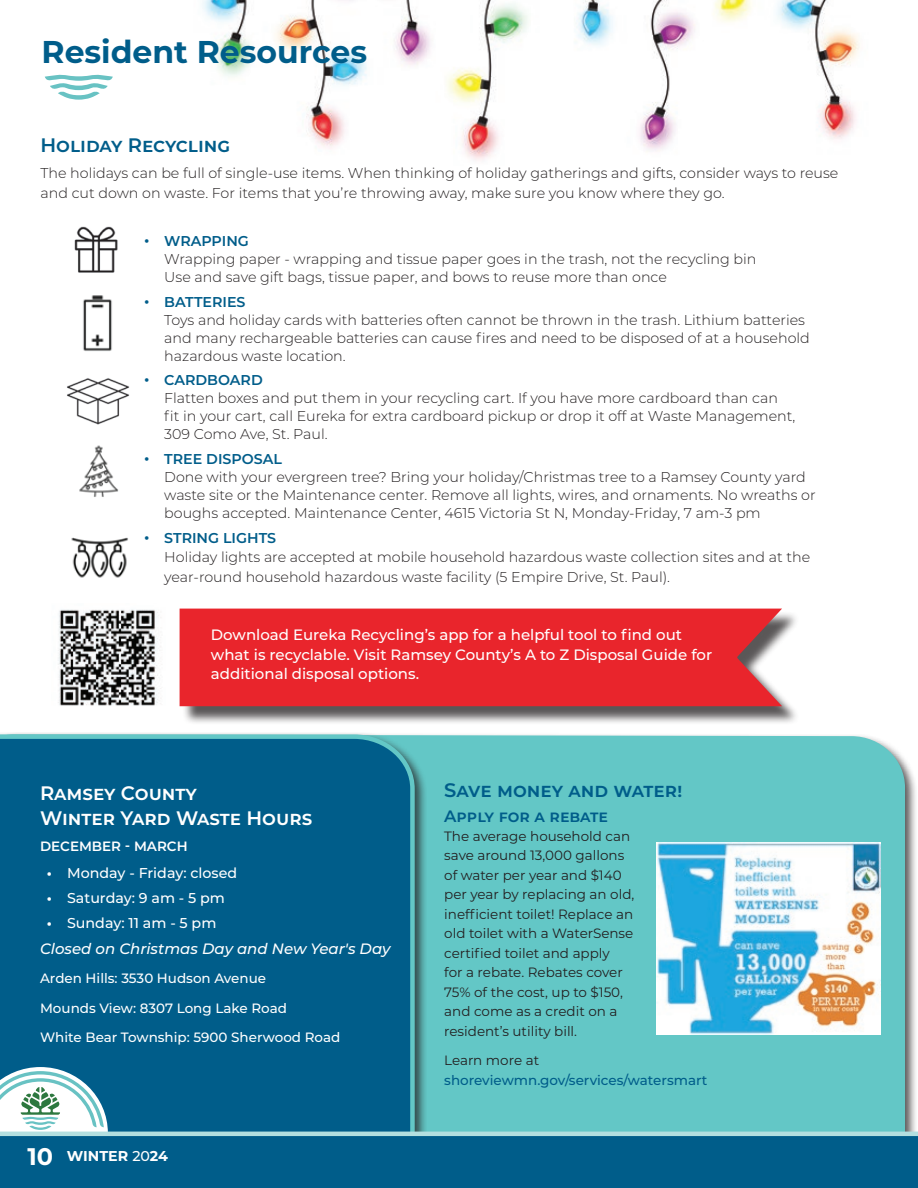
<style>
.page{position:relative;width:918px;height:1188px;background:#fff}
.page>*{position:absolute;margin:0;border:0;box-sizing:border-box;transform-origin:0 0}
.t1{font:700 31.5px "Montserrat";color:#005d8a}
.t2{font:600 19.5px "Montserrat";color:#005d8a}
.t3{font:600 19.5px/24px "Montserrat";color:#fff}
.t4{font:600 16.5px "Montserrat";color:#005d8a}
.t5{font:500 15px/19.5px "Montserrat";color:#fff}
.t6{font:italic 500 15px "Montserrat";color:#fff}
.t7{font:300 14.25px/18px "Montserrat";color:#231f20}
.t8{font:500 14.25px "Montserrat";color:#fff}
.t9{font:700 14.25px "Montserrat";color:#fff}
.t10{font:13.5px/19.5px "Montserrat";color:#231f20}
.t11{font:500 13.5px/29.2px "Montserrat";color:#fff}
.t12{font:500 13.5px "Montserrat";color:#005d8a}
.t13{font:600 13.5px "Montserrat";color:#fff}
.s1{font-weight:700;color:#005d8a}
.s2{font-weight:600;color:#005d8a}
.s3{font-weight:700}
.s4{font-size:24px}
.s5{font-weight:500}
</style>
<div class="page">
<img style="left:202px;top:0;width:658px;height:160px">
<div style="left:182px;top:611px;width:617px;height:114px;background:#231f20;opacity:.75"></div>
<div style="left:180px;top:609px;width:602px;height:97px;background:#e9252c"></div>
<img style="left:58px;top:609px;width:103px;height:97px">
<div style="left:427px;top:735px;width:478px;height:397px;background:#63c7c6"></div>
<div style="left:0;top:731px;width:427px;height:449px;background:#231f20;opacity:.75"></div>
<div style="left:0;top:732px;width:417px;height:400px;background:#005d8a"></div>
<img style="left:656px;top:842px;width:225px;height:193px">
<img style="left:74px;top:226px;width:44px;height:47px">
<img style="left:67px;top:378px;width:63px;height:47px">
<img style="left:79px;top:445px;width:40px;height:52px">
<img style="left:71px;top:537px;width:57px;height:41px">
<img style="left:83px;top:295px;width:29px;height:56px">
<div style="left:0;top:1136px;width:918px;height:52px;background:#005d8a"></div>
<svg style="left:0;top:1067px;width:108px;height:65px"></svg>
<hr style="left:0;top:1132px;width:918px;height:4px;background:#b3dfe0">
<svg style="left:45px;top:75px;width:68px;height:25px"></svg>
<h1 class="t1" style="left:42px;top:29px;width:327px">Resident Resources</h1>
<h2 class="t2" style="left:40px;top:131px;width:191px">Holiday Recycling</h2>
<p class="t7" style="left:40px;top:163px;width:799px;line-height:19.5px">The holidays can be full of single-use items. When thinking of holiday gatherings and gifts, consider ways to reuse and cut down on waste. For items that you’re throwing away, make sure you know where they go.</p>
<p class="t7" style="left:164px;top:231px;width:594px;text-indent:-20px"><span class="s1">•</span> <span class="s2">WRAPPING<br></span>Wrapping paper - wrapping and tissue paper goes in the trash, not the recycling bin<br>Use and save gift bags, tissue paper, and bows to reuse more than once</p>
<p class="t7" style="left:164px;top:292px;width:647px;text-indent:-20px"><span class="s1">•</span> <span class="s2">BATTERIES<br></span>Toys and holiday cards with batteries often cannot be thrown in the trash. Lithium batteries and many rechargeable batteries can cause fires and need to be disposed of at a household hazardous waste location.</p>
<p class="t7" style="left:164px;top:371px;width:633px;text-indent:-20px"><span class="s1">•</span> <span class="s2">CARDBOARD<br></span>Flatten boxes and put them in your recycling cart. If you have more cardboard than can fit in your cart, call Eureka for extra cardboard pickup or drop it off at Waste Management, 309 Como Ave, St. Paul.</p>
<p class="t7" style="left:164px;top:450px;width:653px;text-indent:-20px"><span class="s1">•</span> <span class="s2">TREE DISPOSAL<br></span>Done with your evergreen tree? Bring your holiday/Christmas tree to a Ramsey County yard waste site or the Maintenance center. Remove all lights, wires, and ornaments. No wreaths or boughs accepted. Maintenance Center, 4615 Victoria St N, Monday-Friday, 7 am-3 pm</p>
<p class="t7" style="left:164px;top:528px;width:647px;line-height:19.5px;text-indent:-20px"><span class="s1">•</span> <span class="s2">STRING LIGHTS<br></span>Holiday lights are accepted at mobile household hazardous waste collection sites and at the year-round household hazardous waste facility (5 Empire Drive, St. Paul).</p>
<p class="t5" style="left:211px;top:624px;width:503px">Download Eureka Recycling’s app for a helpful tool to find out what is recyclable. Visit Ramsey County’s A to Z Disposal Guide for additional disposal options.</p>
<h2 class="t3" style="left:40px;top:781px;width:274px">Ramsey County<br>Winter Yard Waste Hours</h2>
<p class="t13" style="left:40px;top:836px;width:149px">DECEMBER - MARCH</p>
<p class="t8" style="left:47px;top:863px;width:192px"><span class="s3">•</span> Monday - Friday: closed</p>
<p class="t8" style="left:47px;top:888px;width:180px"><span class="s3">•</span> Saturday: 9 am - 5 pm</p>
<p class="t8" style="left:47px;top:913px;width:171px"><span class="s3">•</span> Sunday: 11 am - 5 pm</p>
<p class="t6" style="left:40px;top:938px;width:352px">Closed on Christmas Day and New Year's Day</p>
<p class="t11" style="left:40px;top:964px;width:302px">Arden Hills: 3530 Hudson Avenue<br>Mounds View: 8307 Long Lake Road<br>White Bear Township: 5900 Sherwood Road</p>
<p class="t9" style="left:28px;top:1146px;width:142px"><span class="s4">10</span> WINTER <span class="s5">20</span>24</p>
<h2 class="t2" style="left:444px;top:777px;width:240px">Save money and water!</h2>
<p class="t4" style="left:444px;top:804px;width:165px">Apply for a rebate</p>
<p class="t10" style="left:444px;top:826px;width:192px">The average household can save around 13,000 gallons of water per year and $140 per year by replacing an old, inefficient toilet! Replace an old toilet with a WaterSense certified toilet and apply<br>for a rebate. Rebates cover<br>75% of the cost, up to $150, and come as a credit on a resident’s utility bill.</p>
<p class="t10" style="left:444px;top:1050px;width:96px">Learn more at</p>
<p class="t12" style="left:444px;top:1070px;width:265px">shoreviewmn.gov/services/watersmart</p>
</div>
